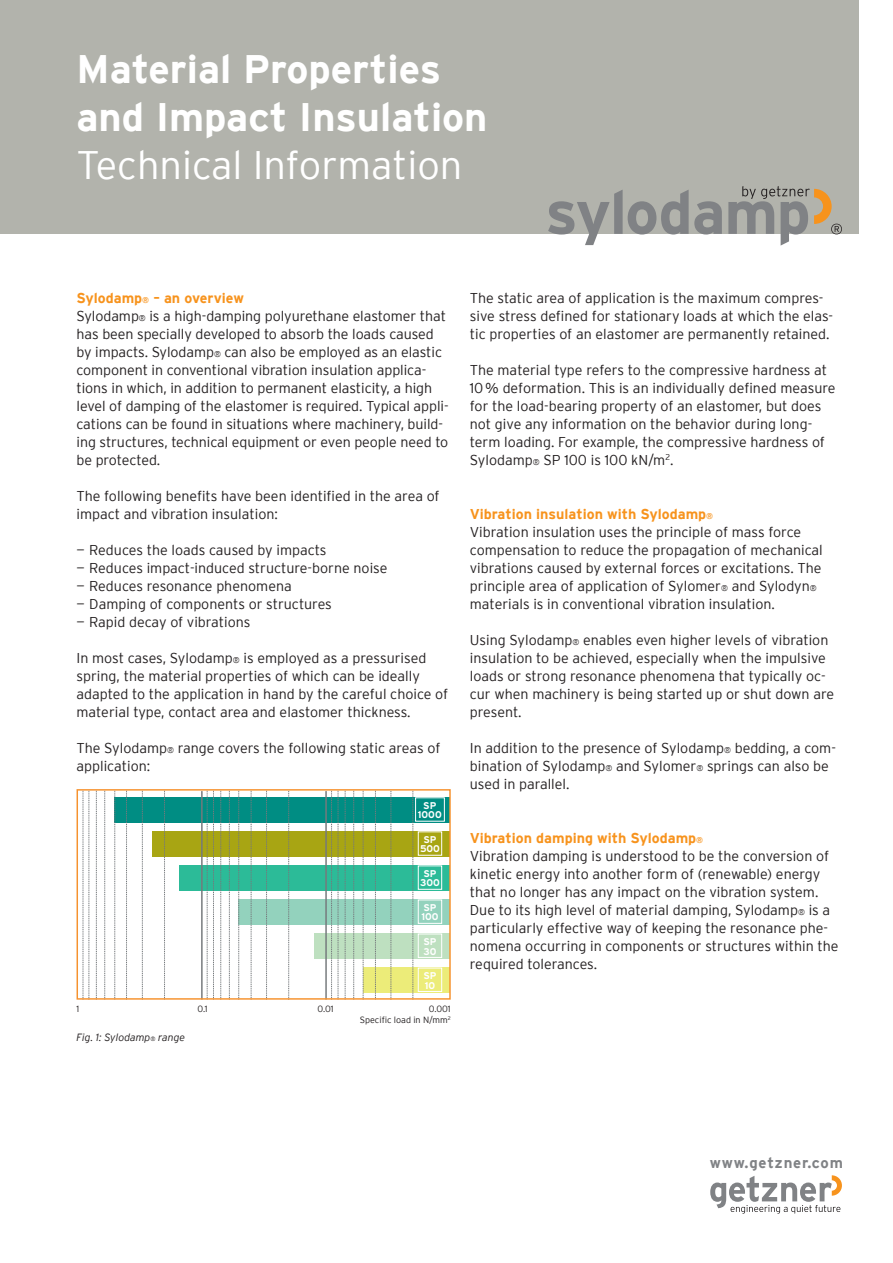
<style>
.page{position:relative;width:893px;height:1263px;background:#fff}
.page>*{position:absolute;margin:0;border:0;box-sizing:border-box;transform-origin:0 0}
.t1{font:700 39.75px/48px "Interstate";color:#fff}
.t2{font:300 39.75px "Interstate";color:#fff}
.t3{font:700 15px "Interstate";letter-spacing:.055em;color:#808285}
.t4{font:300 14.25px/18px "Interstate";color:#231f20}
.t5{font:italic 300 10.5px "Interstate";color:#231f20}
.t6{font:700 9.75px/9.8px "Interstate";color:#fff;text-align:center}
.t7{font:300 9px/10.8px "Interstate";color:#231f20;text-align:right}
.s1{font-weight:700;color:#f7931d}
.s2{font-weight:700;font-size:8.25px;color:#f7931d}
.s3{font-size:8.25px}
.s4{font-size:6.15px}
</style>
<div class="page">
<div style="left:0;top:0;width:859px;height:234px;background:#b2b3ac"></div>
<svg style="left:710px;top:1175px;width:132px;height:39px"></svg>
<svg style="left:548px;top:190px;width:174px;height:55px"></svg>
<svg style="left:728px;top:186px;width:114px;height:60px"></svg>
<div style="left:114px;top:797px;width:336px;height:25px;background:#008d83"></div>
<div style="left:415px;top:798px;width:30px;height:23px;border:1px solid #fff"></div>
<div style="left:152px;top:831px;width:298px;height:25px;background:#a8a513"></div>
<div style="left:418px;top:832px;width:24px;height:23px;border:1px solid #fff"></div>
<div style="left:180px;top:865px;width:270px;height:25px;background:#2cbb98"></div>
<div style="left:418px;top:866px;width:24px;height:23px;border:1px solid #fff"></div>
<div style="left:239px;top:899px;width:211px;height:25px;background:#93d2bd"></div>
<div style="left:418px;top:900px;width:24px;height:23px;border:1px solid #fff"></div>
<div style="left:315px;top:933px;width:135px;height:25px;background:#bee0c0"></div>
<div style="left:418px;top:934px;width:24px;height:23px;border:1px solid #fff"></div>
<div style="left:363px;top:967px;width:87px;height:25px;background:#ecec79"></div>
<div style="left:418px;top:968px;width:24px;height:24px;border:1px solid #fff"></div>
<hr style="left:201px;top:791px;width:2px;height:208px;background:#75797c">
<hr style="left:325px;top:791px;width:2px;height:208px;background:#75797c">
<svg style="left:413px;top:791px;width:1px;height:207px"></svg>
<svg style="left:391px;top:791px;width:1px;height:207px"></svg>
<svg style="left:375px;top:791px;width:1px;height:207px"></svg>
<svg style="left:363px;top:791px;width:1px;height:207px"></svg>
<svg style="left:353px;top:791px;width:1px;height:207px"></svg>
<svg style="left:345px;top:791px;width:1px;height:207px"></svg>
<svg style="left:338px;top:791px;width:1px;height:207px"></svg>
<svg style="left:331px;top:791px;width:1px;height:207px"></svg>
<svg style="left:288px;top:791px;width:1px;height:207px"></svg>
<svg style="left:266px;top:791px;width:1px;height:207px"></svg>
<svg style="left:251px;top:791px;width:1px;height:207px"></svg>
<svg style="left:238px;top:791px;width:1px;height:207px"></svg>
<svg style="left:229px;top:791px;width:1px;height:207px"></svg>
<svg style="left:220px;top:791px;width:1px;height:207px"></svg>
<svg style="left:207px;top:791px;width:7px;height:207px"></svg>
<svg style="left:164px;top:791px;width:1px;height:207px"></svg>
<svg style="left:142px;top:791px;width:1px;height:207px"></svg>
<svg style="left:126px;top:791px;width:1px;height:207px"></svg>
<svg style="left:115px;top:791px;width:1px;height:207px"></svg>
<svg style="left:104px;top:791px;width:1px;height:207px"></svg>
<svg style="left:96px;top:791px;width:1px;height:207px"></svg>
<svg style="left:83px;top:791px;width:7px;height:207px"></svg>
<div style="left:77px;top:789px;width:374px;height:211px;border:1px solid #f6922e"></div>
<h1 class="t1" style="left:77px;top:48px;width:412px">Material Properties and Impact Insulation</h1>
<h1 class="t2" style="left:77px;top:150px;width:387px">Technical Information</h1>
<p class="t4" style="left:77px;top:290px;width:374px"><span class="s1">Sylodamp</span><span class="s2">®</span> <span class="s1">– an overview<br></span>Sylodamp<span class="s3">®</span> is a high-damping polyurethane elastomer that has been specially developed to absorb the loads caused by impacts. Sylodamp<span class="s3">®</span> can also be employed as an elastic component in conventional vibration insulation applica&shy;tions in which, in addition to permanent elasticity, a high level of damping of the elastomer is required. Typical appli&shy;cations can be found in situations where machinery, build&shy;ing structures, technical equipment or even people need to be protected.</p>
<p class="t4" style="left:77px;top:487px;width:365px">The following beneits have been identiied in the area of impact and vibration insulation:</p>
<p class="t4" style="left:77px;top:542px;width:252px">— Reduces the loads caused by impacts</p>
<p class="t4" style="left:77px;top:560px;width:312px">— Reduces impact-induced structure-borne noise</p>
<p class="t4" style="left:77px;top:578px;width:217px">— Reduces resonance phenomena</p>
<p class="t4" style="left:77px;top:596px;width:257px">— Damping of components or structures</p>
<p class="t4" style="left:77px;top:614px;width:176px">— Rapid decay of vibrations</p>
<p class="t4" style="left:77px;top:650px;width:373px">In most cases, Sylodamp<span class="s3">®</span> is employed as a pressurised spring, the material properties of which can be ideally adapted to the application in hand by the careful choice of material type, contact area and elastomer thickness.</p>
<p class="t4" style="left:77px;top:740px;width:365px">The Sylodamp<span class="s3">®</span> range covers the following static areas of application:</p>
<p class="t6" style="left:418px;top:801px;width:25px">SP<br>1000</p>
<p class="t6" style="left:420px;top:835px;width:21px">SP<br>500</p>
<p class="t6" style="left:420px;top:869px;width:21px">SP<br>300</p>
<p class="t6" style="left:421px;top:903px;width:19px;text-align:left">SP<br>100</p>
<p class="t6" style="left:423px;top:937px;width:15px;text-align:left">SP<br>30</p>
<p class="t6" style="left:423px;top:971px;width:15px;text-align:left">SP<br>10</p>
<p class="t7" style="left:77px;top:1004px;width:4px">1</p>
<p class="t7" style="left:197px;top:1004px;width:12px">0.1</p>
<p class="t7" style="left:318px;top:1004px;width:18px">0.01</p>
<p class="t7" style="left:360px;top:1004px;width:92px">0.001<br>Speciic load in N/mm<sup>2</sup></p>
<p class="t5" style="left:77px;top:1033px;width:110px">Fig. 1: Sylodamp<span class="s4">®</span> range</p>
<p class="t4" style="left:470px;top:290px;width:365px">The static area of application is the maximum compres&shy;sive stress deined for stationary loads at which the elas&shy;tic properties of an elastomer are permanently retained.</p>
<p class="t4" style="left:470px;top:362px;width:367px">The material type refers to the compressive hardness at 10 % deformation. This is an individually deined measure for the load-bearing property of an elastomer, but does not give any information on the behavior during long&shy;term loading. For example, the compressive hardness of Sylodamp<span class="s3">®</span> SP 100 is 100 kN/m<sup>2</sup>.</p>
<p class="t4" style="left:470px;top:506px;width:354px"><span class="s1">Vibration insulation with Sylodamp</span><span class="s2">®<br></span>Vibration insulation uses the principle of mass force compensation to reduce the propagation of mechanical vibrations caused by external forces or excitations. The principle area of application of Sylomer<span class="s3">®</span> and Sylodyn<span class="s3">® </span>materials is in conventional vibration insulation.</p>
<p class="t4" style="left:470px;top:632px;width:366px">Using Sylodamp<span class="s3">®</span> enables even higher levels of vibration insulation to be achieved, especially when the impulsive loads or strong resonance phenomena that typically oc&shy;cur when machinery is being started up or shut down are present.</p>
<p class="t4" style="left:470px;top:740px;width:368px">In addition to the presence of Sylodamp<span class="s3">®</span> bedding, a com&shy;bination of Sylodamp<span class="s3">®</span> and Sylomer<span class="s3">®</span> springs can also be used in parallel.</p>
<p class="t4" style="left:470px;top:830px;width:370px"><span class="s1">Vibration damping with Sylodamp</span><span class="s2">®<br></span>Vibration damping is understood to be the conversion of kinetic energy into another form of (renewable) energy that no longer has any impact on the vibration system.<br>Due to its high level of material damping, Sylodamp<span class="s3">®</span> is a particularly effective way of keeping the resonance phe&shy;nomena occurring in components or structures within the required tolerances.</p>
<p class="t3" style="left:710px;top:1157px;width:135px">www.getzner.com</p>
</div>
